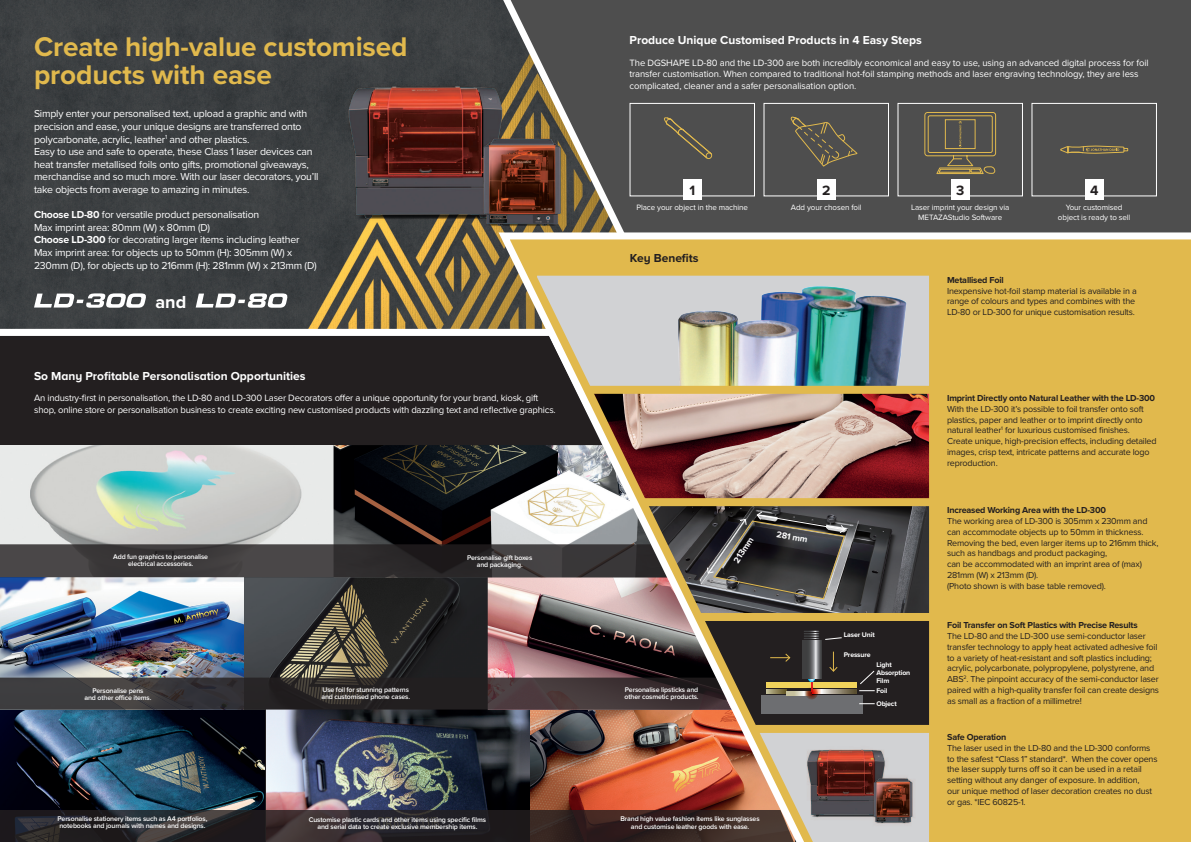
<style>
.page{position:relative;width:1191px;height:842px;background:#fff}
.page>*{position:absolute;margin:0;border:0;box-sizing:border-box;transform-origin:0 0}
.t1{font:700 28px/28px "Proxima Nova";letter-spacing:-.005em;color:#e1b94d}
.t2{font:700 18.1px "Proxima Nova";color:#fff}
.t3{font:700 14px "Proxima Nova";color:#231f20}
.t4{font:700 12px "Proxima Nova";color:#fff}
.t5{font:700 12px "Proxima Nova";color:#231f20}
.t6{font:10.5px/12.6px "Proxima Nova";letter-spacing:-.02em;color:#fff}
.t7{font:9.5px/11.4px "Proxima Nova";letter-spacing:-.01em;color:#fff}
.t8{font:9px/10.8px "Proxima Nova";letter-spacing:-.02em;color:#231f20}
.t9{font:700 9px "Proxima Nova";letter-spacing:-.02em;color:#231f20}
.t10{font:700 9px "Proxima Nova";color:#fff}
.t11{font:8px/9.6px "Proxima Nova";letter-spacing:-.01em;color:#fff;text-align:center}
.t12{font:600 7px/7px "Proxima Nova";letter-spacing:-.02em;color:#fff;text-align:center}
.t13{font:700 7px/8px "Proxima Nova";letter-spacing:-.02em;color:#fff}
.s1{font-weight:700}
</style>
<div class="page">
<img style="left:0;top:0;width:510px;height:329px">
<div style="left:0;top:336px;width:493px;height:109px;background:#231f20"></div>
<img style="left:0;top:445px;width:493px;height:99px">
<img style="left:0;top:577px;width:493px;height:38px">
<div style="left:510px;top:0;width:681px;height:227px;background:#4e4e4e"></div>
<svg style="left:0;top:544px;width:493px;height:33px;background:#3a3839"></svg>
<svg style="left:493px;top:227px;width:698px;height:615px;background:#d0ae57"></svg>
<img style="left:333px;top:73px;width:185px;height:163px">
<img style="left:475px;top:126px;width:94px;height:107px">
<svg style="left:34px;top:293px;width:113px;height:15px"></svg>
<svg style="left:196px;top:293px;width:92px;height:15px"></svg>
<svg style="left:1059px;top:145px;width:69px;height:9px"></svg>
<div style="left:629px;top:103px;width:126px;height:93px;border:1px solid #fff"></div>
<div style="left:763px;top:103px;width:126px;height:93px;border:1px solid #fff"></div>
<div style="left:897px;top:103px;width:126px;height:93px;border:1px solid #fff"></div>
<div style="left:1031px;top:103px;width:126px;height:93px;border:1px solid #fff"></div>
<div style="left:683px;top:180px;width:18px;height:20px;background:#fff"></div>
<div style="left:817px;top:180px;width:18px;height:20px;background:#fff"></div>
<div style="left:950px;top:180px;width:19px;height:20px;background:#fff"></div>
<div style="left:1084px;top:180px;width:19px;height:20px;background:#fff"></div>
<svg style="left:537px;top:276px;width:84px;height:113px;background:#bbb8af"></svg>
<img style="left:621px;top:276px;width:308px;height:110px">
<img style="left:591px;top:394px;width:338px;height:108px">
<img style="left:647px;top:506px;width:282px;height:109px">
<div style="left:755px;top:725px;width:184px;height:8px;background:#e1b94d"></div>
<div style="left:698px;top:613px;width:241px;height:8px;background:#e1b94d"></div>
<div style="left:643px;top:498px;width:293px;height:8px;background:#e1b94d"></div>
<div style="left:587px;top:386px;width:349px;height:8px;background:#e1b94d"></div>
<svg style="left:663px;top:117px;width:49px;height:42px;background:#5a574d"></svg>
<svg style="left:924px;top:112px;width:72px;height:62px;background:#69614d"></svg>
<svg style="left:789px;top:116px;width:69px;height:51px;background:#5b574d"></svg>
<img style="left:0;top:615px;width:929px;height:227px">
<svg style="left:706px;top:511px;width:140px;height:89px;background:#474646"></svg>
<h1 class="t1" style="left:34px;top:34px;width:375px">Create high-value customised products with ease</h1>
<p class="t6" style="left:34px;top:108px;width:286px">Simply enter your personalised text, upload a graphic and with precision and ease, your unique designs are transferred onto polycarbonate, acrylic, leather<sup>1</sup> and other plastics.<br>Easy to use and safe to operate, these Class 1 laser devices can heat transfer metallised foils onto gifts, promotional giveaways, merchandise and so much more. With our laser decorators, you’ll take objects from average to amazing in minutes.</p>
<p class="t6" style="left:34px;top:209px;width:284px"><span class="s1">Choose LD-80</span> for versatile product personalisation<br>Max imprint area: 80mm (W) x 80mm (D)<br><span class="s1">Choose LD-300</span> for decorating larger items including leather Max imprint area: for objects up to 50mm (H): 305mm (W) x 230mm (D), for objects up to 216mm (H): 281mm (W) x 213mm (D)</p>
<h2 class="t2" style="left:155px;top:294px;width:32px">and</h2>
<h3 class="t4" style="left:34px;top:371px;width:273px">So Many Profitable Personalisation Opportunities</h3>
<h3 class="t4" style="left:629px;top:34px;width:294px">Produce Unique Customised Products in 4 Easy Steps</h3>
<p class="t7" style="left:629px;top:57px;width:520px">The DGSHAPE LD-80 and the LD-300 are both incredibly economical and easy to use, using an advanced digital process for foil transfer customisation. When compared to traditional hot-foil stamping methods and laser engraving technology, they are less complicated, cleaner and a safer personalisation option.</p>
<h3 class="t3" style="left:689px;top:184px;width:7px">1</h3>
<h3 class="t3" style="left:822px;top:184px;width:10px">2</h3>
<h3 class="t3" style="left:956px;top:184px;width:10px">3</h3>
<h3 class="t3" style="left:1090px;top:184px;width:10px">4</h3>
<p class="t11" style="left:636px;top:203px;width:113px">Place your object in the machine</p>
<p class="t11" style="left:791px;top:203px;width:72px">Add your chosen foil</p>
<p class="t11" style="left:911px;top:203px;width:100px">Laser imprint your design via<br>METAZAStudio Software</p>
<p class="t11" style="left:1058px;top:203px;width:74px">Your customised object is ready to sell</p>
<h3 class="t5" style="left:630px;top:253px;width:70px">Key Benefits</h3>
<p class="t9" style="left:947px;top:276px;width:58px">Metallised Foil</p>
<p class="t8" style="left:947px;top:286px;width:191px">Inexpensive hot-foil stamp material is available in a range of colours and types and combines with the<br>LD-80 or LD-300 for unique customisation results.</p>
<p class="t7" style="left:34px;top:393px;width:523px">An industry-first in personalisation, the LD-80 and LD-300 Laser Decorators offer a unique opportunity for your brand, kiosk, gift shop, online store or personalisation business to create exciting new customised products with dazzling text and reflective graphics.</p>
<p class="t12" style="left:113px;top:554px;width:96px">Add fun graphics to personalise electrical accessories.</p>
<p class="t12" style="left:467px;top:555px;width:67px">Personalise gift boxes and packaging.</p>
<p class="t10" style="left:732px;top:560px;width:30px;rotate:-57deg">213mm</p>
<p class="t10" style="left:777px;top:530px;width:33px;rotate:10deg">281 mm</p>
<p class="t13" style="left:843px;top:631px;width:32px">Laser Unit</p>
<p class="t13" style="left:843px;top:651px;width:28px">Pressure</p>
<p class="t12" style="left:84px;top:687px;width:68px">Personalise pens<br>and other office items.</p>
<p class="t12" style="left:321px;top:687px;width:90px;text-align:left">Use foil for stunning patterns and customised phone cases.</p>
<p class="t12" style="left:624px;top:687px;width:76px;text-align:left">Personalise lipsticks and other cosmetic products.</p>
<p class="t13" style="left:876px;top:661px;width:35px">Light<br>Absorption<br>Film</p>
<p class="t13" style="left:876px;top:700px;width:22px">Object</p>
<p class="t13" style="left:876px;top:687px;width:13px">Foil</p>
<p class="t12" style="left:58px;top:815px;width:151px;text-align:left">Personalise stationery items such as A4 portfolios, notebooks and journals with names and designs.</p>
<p class="t12" style="left:309px;top:816px;width:179px">Customise plastic cards and other items using specific films and serial data to create exclusive membership items.</p>
<p class="t12" style="left:620px;top:815px;width:141px;line-height:8px">Brand high value fashion items like sunglasses and customise leather goods with ease.</p>
<p class="t9" style="left:947px;top:394px;width:209px">Imprint Directly onto Natural Leather with the LD-300</p>
<p class="t8" style="left:947px;top:404px;width:211px">With the LD-300 it’s possible to foil transfer onto soft plastics, paper and leather or to imprint directly onto natural leather<sup>1</sup> for luxurious customised finishes.<br>Create unique, high-precision effects, including detailed images, crisp text, intricate patterns and accurate logo reproduction.</p>
<p class="t9" style="left:947px;top:506px;width:160px">Increased Working Area with the LD-300</p>
<p class="t8" style="left:947px;top:516px;width:213px">The working area of LD-300 is 305mm x 230mm and can accommodate objects up to 50mm in thickness.<br>Removing the bed, even larger items up to 216mm thick, such as handbags and product packaging,<br>can be accommodated with an imprint area of (max)<br>281mm (W) x 213mm (D).<br>(Photo shown is with base table removed).</p>
<p class="t9" style="left:947px;top:621px;width:192px">Foil Transfer on Soft Plastics with Precise Results</p>
<p class="t8" style="left:947px;top:631px;width:213px">The LD-80 and the LD-300 use semi-conductor laser transfer technology to apply heat activated adhesive foil to a variety of heat-resistant and soft plastics including; acrylic, polycarbonate, polypropylene, polystyrene, and ABS<sup>2</sup>. The pinpoint accuracy of the semi-conductor laser paired with a high-quality transfer foil can create designs as small as a fraction of a millimetre!</p>
<p class="t9" style="left:947px;top:733px;width:61px">Safe Operation</p>
<p class="t8" style="left:947px;top:743px;width:212px">The laser used in the LD-80 and the LD-300 conforms to the safest “Class 1” standard*. When the cover opens the laser supply turns off so it can be used in a retail setting without any danger of exposure. In addition,<br>our unique method of laser decoration creates no dust or gas. *IEC 60825-1.</p>
</div>
